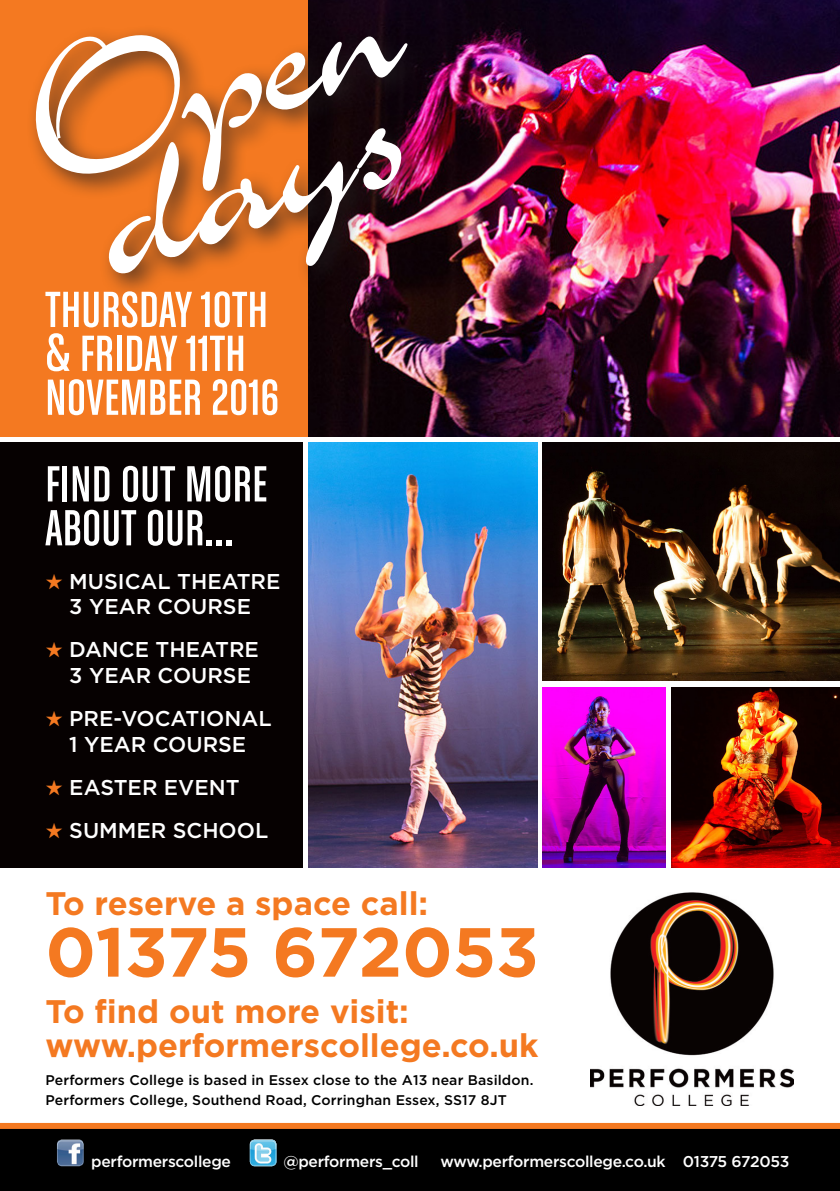
<style>
.page{position:relative;width:840px;height:1191px;background:#fff}
.page>*{position:absolute;margin:0;border:0;box-sizing:border-box;transform-origin:0 0}
.t1{font:213.8px "Charme";color:#fff}
.t2{font:700 69.2px "Gotham";letter-spacing:-.005em;color:#f47921}
.t3{font:54px/43.8px "Chalet Comprime Cologne Eighty";letter-spacing:.01em;color:#fff}
.t4{font:700 32.6px "Gotham";color:#f47921}
.t5{font:500 21.4px/25.8px "Gotham";color:#fff;text-align:center}
.t6{font:500 15.6px "Gotham";letter-spacing:-.02em;color:#fff}
.t7{font:500 14px/20px "Gotham";letter-spacing:.01em;color:#000}
.s1{color:#f47921}
</style>
<div class="page">
<div style="left:0;top:0;width:342px;height:437px;background:#f47921"></div>
<div style="left:0;top:442px;width:302px;height:425px;background:#060101"></div>
<img style="left:308px;top:0;width:531px;height:437px">
<div style="left:0;top:1125px;width:839px;height:66px;background:#000"></div>
<img style="left:57px;top:1139px;width:27px;height:27px">
<img style="left:250px;top:1139px;width:26px;height:27px">
<div style="left:0;top:1123px;width:839px;height:6px;background:#f47921"></div>
<img style="left:590px;top:892px;width:202px;height:213px">
<div style="left:25px;top:24px;width:408px;height:275px;background:#231f20;opacity:.75"></div>
<img style="left:542px;top:442px;width:297px;height:238px">
<img style="left:308px;top:442px;width:229px;height:425px">
<img style="left:671px;top:687px;width:168px;height:180px">
<img style="left:542px;top:687px;width:123px;height:180px">
<p class="t1" style="left:-2px;top:35px;width:388px;rotate:-18deg">Open</p>
<p class="t1" style="left:60px;top:124px;width:324px;rotate:-18deg">days</p>
<p class="t3" style="left:45px;top:287px;width:235px">THURSDAY 10TH &amp; FRIDAY 11TH<br>NOVEMBER 2016</p>
<p class="t3" style="left:45px;top:461px;width:223px">FIND OUT MORE<br>ABOUT OUR...</p>
<p class="t5" style="left:45px;top:568px;width:236px"><span class="s1">★</span> MUSICAL THEATRE<br>3 YEAR COURSE</p>
<p class="t5" style="left:69px;top:637px;width:191px;text-align:left;text-indent:-24px"><span class="s1">★</span> DANCE THEATRE<br>3 YEAR COURSE</p>
<p class="t5" style="left:45px;top:705px;width:228px"><span class="s1">★</span> PRE-VOCATIONAL<br>1 YEAR COURSE</p>
<p class="t5" style="left:45px;top:774px;width:195px"><span class="s1">★</span> EASTER EVENT</p>
<p class="t5" style="left:45px;top:818px;width:224px"><span class="s1">★</span> SUMMER SCHOOL</p>
<p class="t4" style="left:45px;top:883px;width:384px">To reserve a space call:</p>
<p class="t2" style="left:45px;top:910px;width:495px">01375 672053</p>
<p class="t4" style="left:45px;top:991px;width:365px">To find out more visit:</p>
<p class="t4" style="left:45px;top:1025px;width:494px">www.performerscollege.co.uk</p>
<p class="t7" style="left:45px;top:1070px;width:489px">Performers College is based in Essex close to the A13 near Basildon.<br>Performers College, Southend Road, Corringhan Essex, SS17 8JT</p>
<p class="t6" style="left:91px;top:1152px;width:141px">performerscollege</p>
<p class="t6" style="left:283px;top:1152px;width:137px">@performers_coll</p>
<p class="t6" style="left:440px;top:1152px;width:350px">www.performerscollege.co.uk 01375 672053</p>
</div>
